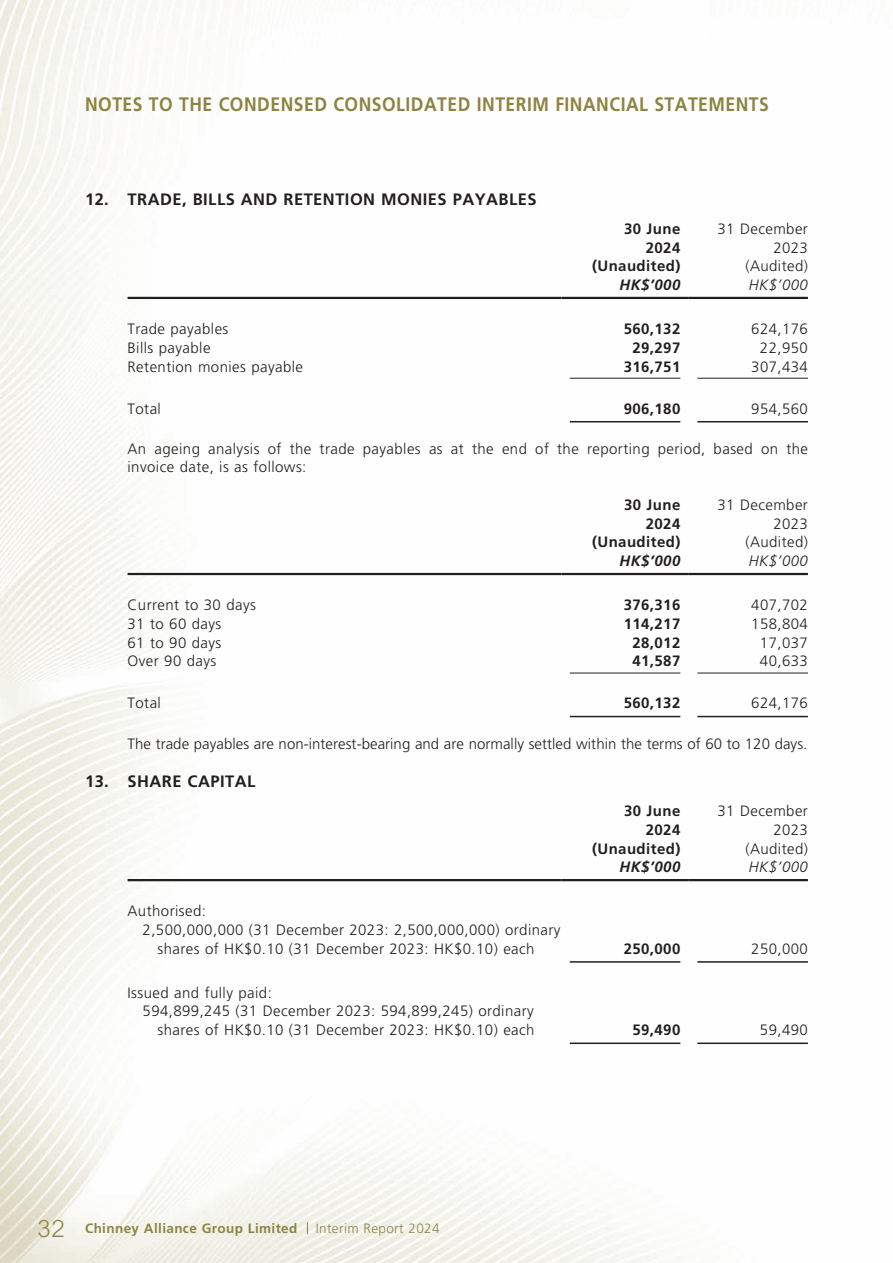
<style>
.page{position:relative;width:893px;height:1263px;background:#fff}
.page>*{position:absolute;margin:0;border:0;box-sizing:border-box;transform-origin:0 0}
.t1{font:700 19.5px "Frutiger LT Std";letter-spacing:.03em;color:#8d8441;scale:.9 1}
.t2{font:700 16.5px "Frutiger LT Std";letter-spacing:.03em;color:#231f20}
.t3{font:300 15px/18.8px "Frutiger LT Std";letter-spacing:.03em;color:#231f20}
.t4{font:700 15px "Frutiger LT Std";letter-spacing:.03em;color:#231f20}
.t5{font:300 15px "Frutiger LT Std";letter-spacing:.005em;color:#231f20}
.t6{font:italic 700 15px "Frutiger LT Std";letter-spacing:.03em;color:#231f20}
.t7{font:italic 300 15px "Frutiger LT Std";letter-spacing:.03em;color:#231f20}
.t8{font:700 13.5px "Frutiger LT Std";letter-spacing:.03em;color:#8d8441}
.t9{font:300 13.5px "Frutiger LT Std";letter-spacing:.03em;color:#8d8441}
.s1{font-family:"M Hei HK";font-weight:300;font-size:24px}
</style>
<div class="page">
<img style="left:0;top:0;width:808px;height:1263px">
<svg style="left:307px;top:1222px;width:1px;height:12px"></svg>
<hr style="left:128px;top:297px;width:433px;height:2px;background:#231f20">
<hr style="left:561px;top:297px;width:128px;height:2px;background:#231f20">
<hr style="left:689px;top:297px;width:119px;height:2px;background:#231f20">
<hr style="left:570px;top:378px;width:110px;height:1px;background:#231f20">
<hr style="left:697px;top:378px;width:111px;height:1px;background:#231f20">
<hr style="left:570px;top:421px;width:110px;height:1px;background:#231f20">
<hr style="left:697px;top:421px;width:111px;height:1px;background:#231f20">
<hr style="left:128px;top:573px;width:433px;height:2px;background:#231f20">
<hr style="left:561px;top:573px;width:128px;height:2px;background:#231f20">
<hr style="left:689px;top:573px;width:119px;height:2px;background:#231f20">
<hr style="left:570px;top:673px;width:110px;height:1px;background:#231f20">
<hr style="left:697px;top:673px;width:111px;height:1px;background:#231f20">
<hr style="left:570px;top:716px;width:110px;height:1px;background:#231f20">
<hr style="left:697px;top:716px;width:111px;height:1px;background:#231f20">
<hr style="left:128px;top:879px;width:433px;height:2px;background:#231f20">
<hr style="left:561px;top:879px;width:128px;height:2px;background:#231f20">
<hr style="left:689px;top:879px;width:119px;height:2px;background:#231f20">
<hr style="left:570px;top:961px;width:110px;height:2px;background:#231f20">
<hr style="left:697px;top:961px;width:111px;height:2px;background:#231f20">
<hr style="left:570px;top:1042px;width:110px;height:2px;background:#231f20">
<hr style="left:697px;top:1042px;width:111px;height:2px;background:#231f20">
<h1 class="t1" style="left:85px;top:93px;width:761px">NOTES TO THE CONDENSED CONSOLIDATED INTERIM FINANCIAL STATEMENTS</h1>
<p class="t2" style="left:85px;top:190px;width:453px">12. TRADE, BILLS AND RETENTION MONIES PAYABLES</p>
<p class="t4" style="left:624px;top:220px;width:58px">30 June</p>
<p class="t3" style="left:717px;top:219px;width:92px">31 December</p>
<p class="t4" style="left:646px;top:239px;width:36px">2024</p>
<p class="t3" style="left:773px;top:238px;width:36px">2023</p>
<p class="t4" style="left:592px;top:257px;width:90px">(Unaudited)</p>
<p class="t3" style="left:745px;top:257px;width:64px">(Audited)</p>
<p class="t6" style="left:619px;top:276px;width:62px">HK$’000</p>
<p class="t7" style="left:749px;top:276px;width:61px">HK$’000</p>
<p class="t3" style="left:128px;top:320px;width:102px">Trade payables</p>
<p class="t4" style="left:624px;top:320px;width:58px">560,132</p>
<p class="t3" style="left:751px;top:320px;width:58px">624,176</p>
<p class="t3" style="left:128px;top:338px;width:84px">Bills payable</p>
<p class="t4" style="left:632px;top:339px;width:49px">29,297</p>
<p class="t3" style="left:760px;top:338px;width:49px">22,950</p>
<p class="t3" style="left:128px;top:357px;width:177px">Retention monies payable</p>
<p class="t4" style="left:624px;top:357px;width:58px">316,751</p>
<p class="t3" style="left:751px;top:357px;width:58px">307,434</p>
<p class="t3" style="left:128px;top:399px;width:35px">Total</p>
<p class="t4" style="left:624px;top:399px;width:58px">906,180</p>
<p class="t3" style="left:751px;top:399px;width:58px">954,560</p>
<p class="t3" style="left:128px;top:439px;width:682px">An ageing analysis of the trade payables as at the end of the reporting period, based on the invoice date, is as follows:</p>
<p class="t4" style="left:624px;top:496px;width:58px">30 June</p>
<p class="t3" style="left:717px;top:496px;width:92px">31 December</p>
<p class="t4" style="left:646px;top:515px;width:36px">2024</p>
<p class="t3" style="left:773px;top:514px;width:36px">2023</p>
<p class="t4" style="left:592px;top:533px;width:90px">(Unaudited)</p>
<p class="t3" style="left:745px;top:533px;width:64px">(Audited)</p>
<p class="t6" style="left:619px;top:552px;width:62px">HK$’000</p>
<p class="t7" style="left:749px;top:552px;width:61px">HK$’000</p>
<p class="t3" style="left:128px;top:596px;width:130px">Current to 30 days</p>
<p class="t4" style="left:624px;top:596px;width:58px">376,316</p>
<p class="t3" style="left:751px;top:596px;width:58px">407,702</p>
<p class="t3" style="left:128px;top:614px;width:95px">31 to 60 days</p>
<p class="t4" style="left:624px;top:615px;width:58px">114,217</p>
<p class="t3" style="left:751px;top:614px;width:58px">158,804</p>
<p class="t3" style="left:128px;top:633px;width:95px">61 to 90 days</p>
<p class="t4" style="left:632px;top:633px;width:49px">28,012</p>
<p class="t3" style="left:760px;top:633px;width:49px">17,037</p>
<p class="t3" style="left:128px;top:652px;width:90px">Over 90 days</p>
<p class="t4" style="left:632px;top:652px;width:49px">41,587</p>
<p class="t3" style="left:760px;top:652px;width:49px">40,633</p>
<p class="t3" style="left:128px;top:694px;width:35px">Total</p>
<p class="t4" style="left:624px;top:694px;width:58px">560,132</p>
<p class="t3" style="left:751px;top:694px;width:58px">624,176</p>
<p class="t5" style="left:128px;top:735px;width:681px">The trade payables are non-interest-bearing and are normally settled within the terms of 60 to 120 days.</p>
<p class="t2" style="left:85px;top:772px;width:172px">13. SHARE CAPITAL</p>
<p class="t4" style="left:624px;top:802px;width:58px">30 June</p>
<p class="t3" style="left:717px;top:802px;width:92px">31 December</p>
<p class="t4" style="left:646px;top:821px;width:36px">2024</p>
<p class="t3" style="left:773px;top:820px;width:36px">2023</p>
<p class="t4" style="left:592px;top:839px;width:90px">(Unaudited)</p>
<p class="t3" style="left:745px;top:839px;width:64px">(Audited)</p>
<p class="t6" style="left:619px;top:858px;width:62px">HK$’000</p>
<p class="t7" style="left:749px;top:858px;width:61px">HK$’000</p>
<p class="t3" style="left:128px;top:902px;width:80px">Authorised:</p>
<p class="t3" style="left:143px;top:921px;width:419px">2,500,000,000 (31 December 2023: 2,500,000,000) ordinary</p>
<p class="t3" style="left:158px;top:939px;width:378px">shares of HK$0.10 (31 December 2023: HK$0.10) each</p>
<p class="t4" style="left:624px;top:940px;width:58px">250,000</p>
<p class="t3" style="left:751px;top:939px;width:58px">250,000</p>
<p class="t3" style="left:128px;top:983px;width:146px">Issued and fully paid:</p>
<p class="t3" style="left:143px;top:1002px;width:393px">594,899,245 (31 December 2023: 594,899,245) ordinary</p>
<p class="t3" style="left:158px;top:1021px;width:378px">shares of HK$0.10 (31 December 2023: HK$0.10) each</p>
<p class="t4" style="left:632px;top:1021px;width:49px">59,490</p>
<p class="t3" style="left:760px;top:1021px;width:49px">59,490</p>
<p class="t8" style="left:38px;top:1220px;width:261px"><span class="s1">32</span> Chinney Alliance Group Limited</p>
<p class="t9" style="left:316px;top:1220px;width:125px">Interim Report 2024</p>
</div>
